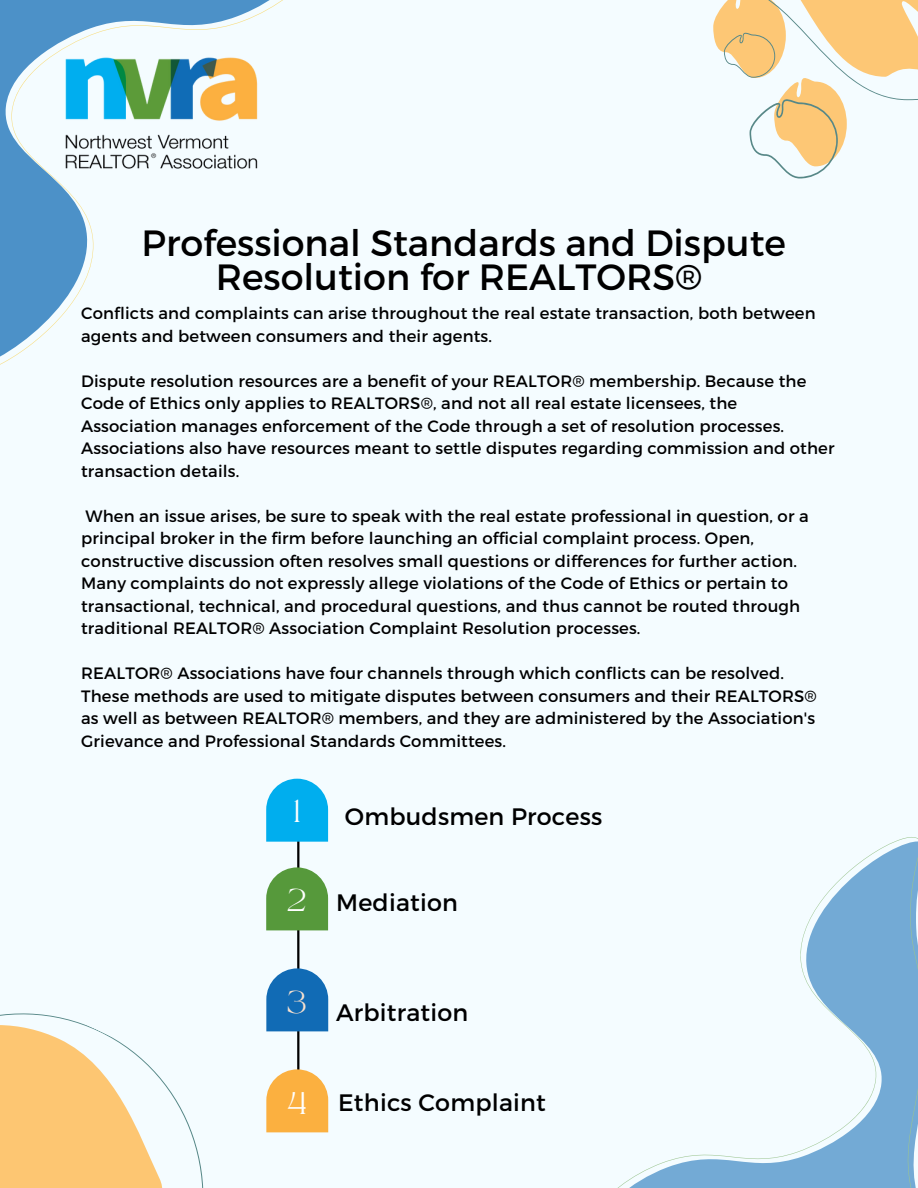
<style>
.page{position:relative;width:918px;height:1188px;background:#f4fcff}
.page>*{position:absolute;margin:0;border:0;box-sizing:border-box;transform-origin:0 0}
.t1{font:36.45px/33.8px "Montserrat";color:#000;text-align:center}
.t2{font:23.85px "Montserrat";letter-spacing:.01em;color:#000}
.t3{font:21.9px "TANAEGEAN";color:#fff}
.t4{font:21.9px "TANAEGEAN";color:#f8e1cf}
.t5{font:16.5px/22.5px "Montserrat";letter-spacing:.01em;color:#000}
</style>
<div class="page">
<svg style="left:0;top:0;width:283px;height:365px"></svg>
<hr style="left:297px;top:813px;width:2px;height:262px;background:#000">
<svg style="left:266px;top:779px;width:62px;height:63px;background:#1ab6ef"></svg>
<svg style="left:266px;top:867px;width:62px;height:63px;background:#68a451"></svg>
<svg style="left:266px;top:968px;width:62px;height:63px;background:#2b7bbd"></svg>
<svg style="left:266px;top:1069px;width:62px;height:63px;background:#fab856"></svg>
<svg style="left:713px;top:0;width:205px;height:178px"></svg>
<svg style="left:617px;top:837px;width:301px;height:351px"></svg>
<svg style="left:0;top:1013px;width:204px;height:175px;fill:#fdc672"></svg>
<h1 class="t1" style="left:142px;top:225px;width:646px">Professional Standards and Dispute<br>Resolution for REALTORS®</h1>
<p class="t5" style="left:81px;top:301px;width:736px">Conflicts and complaints can arise throughout the real estate transaction, both between agents and between consumers and their agents.</p>
<p class="t5" style="left:81px;top:369px;width:755px">Dispute resolution resources are a benefit of your REALTOR® membership. Because the Code of Ethics only applies to REALTORS®, and not all real estate licensees, the Association manages enforcement of the Code through a set of resolution processes.<br>Associations also have resources meant to settle disputes regarding commission and other transaction details.</p>
<p class="t5" style="left:81px;top:504px;width:729px">When an issue arises, be sure to speak with the real estate professional in question, or a principal broker in the firm before launching an official complaint process. Open, constructive discussion often resolves small questions or differences for further action.<br>Many complaints do not expressly allege violations of the Code of Ethics or pertain to transactional, technical, and procedural questions, and thus cannot be routed through traditional REALTOR® Association Complaint Resolution processes.</p>
<p class="t5" style="left:81px;top:661px;width:737px">REALTOR® Associations have four channels through which conflicts can be resolved.<br>These methods are used to mitigate disputes between consumers and their REALTORS® as well as between REALTOR® members, and they are administered by the Association's Grievance and Professional Standards Committees.</p>
<h3 class="t3" style="left:293px;top:799px;width:9px">1</h3>
<h3 class="t3" style="left:288px;top:888px;width:20px">2</h3>
<h2 class="t2" style="left:345px;top:801px;width:259px">Ombudsmen Process</h2>
<h2 class="t2" style="left:336px;top:887px;width:123px">Mediation</h2>
<h3 class="t4" style="left:287px;top:990px;width:21px">3</h3>
<h3 class="t3" style="left:288px;top:1090px;width:20px">4</h3>
<h2 class="t2" style="left:336px;top:997px;width:134px">Arbitration</h2>
<h2 class="t2" style="left:338px;top:1087px;width:209px">Ethics Complaint</h2>
</div>
